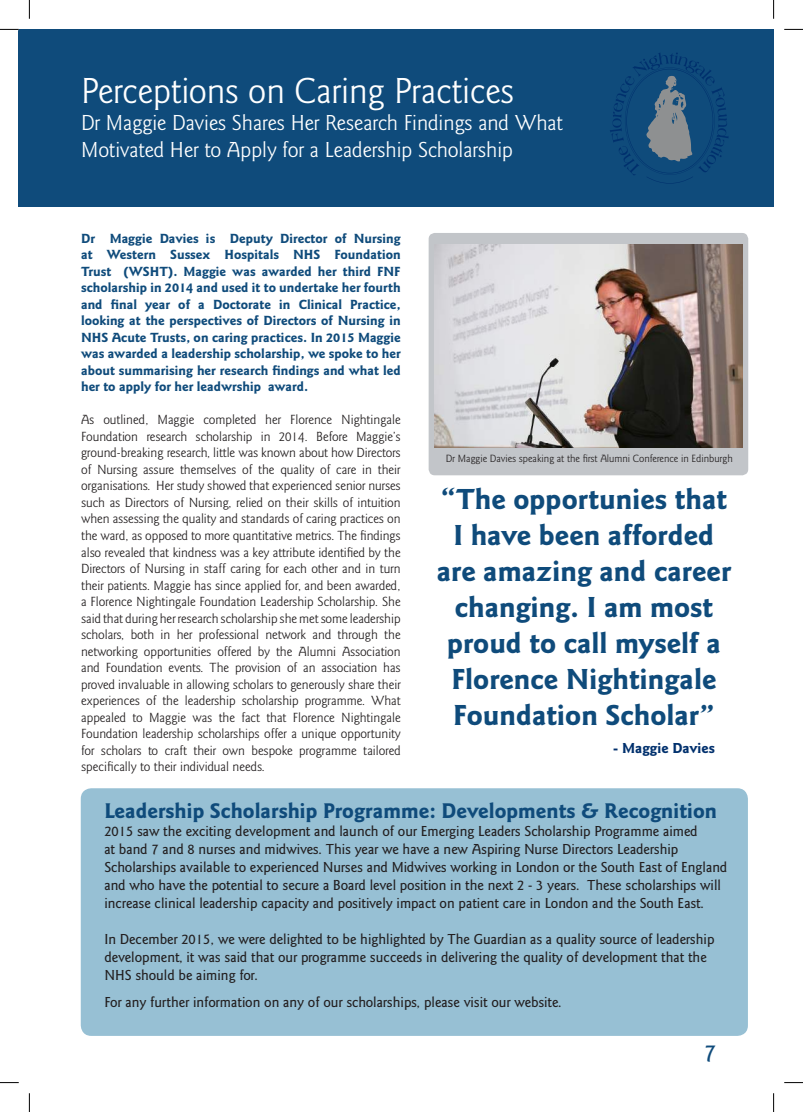
<style>
.page{position:relative;width:803px;height:1112px;background:#fff}
.page>*{position:absolute;margin:0;border:0;box-sizing:border-box;transform-origin:0 0}
.t1{font:37.5px "Goudy Sans Std";color:#fff}
.t2{font:700 30px/36px "Goudy Sans Std";color:#0f4b7b;text-align:center}
.t3{font:500 25px "Goudy Sans Std";color:#0f4b7b}
.t4{font:22.5px/27px "Goudy Sans Std";color:#fff}
.t5{font:700 22px "Goudy Sans Std";color:#0f4b7b}
.t6{font:500 15px/18px "Goudy Sans Std";color:#231f20}
.t7{font:700 15px "Goudy Sans Std";color:#00306d}
.t8{font:13.75px/16.5px "Goudy Sans Std";color:#231f20;text-align:justify}
.t9{font:700 13.75px/16.5px "Goudy Sans Std";color:#0f4b7b;text-align:justify}
.t10{font:10.88px "Goudy Sans Std";color:#231f20}
.s1{font-size:30px}
</style>
<div class="page">
<div style="left:19px;top:29px;width:10px;height:178px;background:#0f4b7b"></div>
<div style="left:29px;top:29px;width:744px;height:178px;background:#0f4b7b"></div>
<svg style="left:610px;top:53px;width:118px;height:131px"></svg>
<div style="left:429px;top:233px;width:319px;height:242px;background:#c2c5c9;border-radius:6px"></div>
<img style="left:434px;top:244px;width:308px;height:203px">
<div style="left:81px;top:788px;width:667px;height:247px;background:#97c0d4;border-radius:11px"></div>
<svg style="left:0;top:29px;width:19px;height:1px"></svg>
<svg style="left:784px;top:29px;width:19px;height:1px"></svg>
<svg style="left:0;top:1082px;width:19px;height:1px"></svg>
<svg style="left:784px;top:1082px;width:19px;height:1px"></svg>
<svg style="left:29px;top:0;width:1px;height:19px"></svg>
<svg style="left:29px;top:1093px;width:1px;height:18px"></svg>
<svg style="left:773px;top:0;width:1px;height:19px"></svg>
<svg style="left:773px;top:1093px;width:1px;height:18px"></svg>
<h1 class="t1" style="left:81px;top:70px;width:435px">Perceptions on Caring Practices</h1>
<h3 class="t4" style="left:81px;top:110px;width:483px">Dr Maggie Davies Shares Her Research Findings and What<br>Motivated Her to Apply for a Leadership Scholarship</h3>
<h3 class="t4" style="left:74px;top:119px;width:339px"><span class="s1">Title goes here -</span> Sub-title goes here</h3>
<p class="t9" style="left:81px;top:230px;width:321px">Dr Maggie Davies is Deputy Director of Nursing at Western Sussex Hospitals NHS Foundation Trust (WSHT). Maggie was awarded her third FNF scholarship in 2014 and used it to undertake her fourth and final year of a Doctorate in Clinical Practice, looking at the perspectives of Directors of Nursing in NHS Acute Trusts, on caring practices. In 2015 Maggie was awarded a leadership scholarship, we spoke to her about summarising her research findings and what led her to apply for her leadwrship award.</p>
<p class="t8" style="left:81px;top:412px;width:321px">As outlined, Maggie completed her Florence Nightingale Foundation research scholarship in 2014. Before Maggie’s ground-breaking research, little was known about how Directors of Nursing assure themselves of the quality of care in their organisations. Her study showed that experienced senior nurses such as Directors of Nursing, relied on their skills of intuition when assessing the quality and standards of caring practices on the ward, as opposed to more quantitative metrics. The findings also revealed that kindness was a key attribute identified by the Directors of Nursing in staff caring for each other and in turn their patients. Maggie has since applied for, and been awarded, a Florence Nightingale Foundation Leadership Scholarship. She said that during her research scholarship she met some leadership scholars, both in her professional network and through the networking opportunities offered by the Alumni Association and Foundation events. The provision of an association has proved invaluable in allowing scholars to generously share their experiences of the leadership scholarship programme. What appealed to Maggie was the fact that Florence Nightingale Foundation leadership scholarships offer a unique opportunity for scholars to craft their own bespoke programme tailored specifically to their individual needs.</p>
<p class="t10" style="left:446px;top:452px;width:288px">Dr Maggie Davies speaking at the first Alumni Conference in Edinburgh</p>
<h2 class="t2" style="left:437px;top:481px;width:296px">“The opportunies that<br>I have been afforded are amazing and career changing. I am most proud to call myself a<br>Florence Nightingale<br>Foundation Scholar”</h2>
<p class="t7" style="left:613px;top:739px;width:103px">- Maggie Davies</p>
<h3 class="t5" style="left:104px;top:798px;width:614px">Leadership Scholarship Programme: Developments &amp; Recognition</h3>
<p class="t6" style="left:104px;top:822px;width:624px">2015 saw the exciting development and launch of our Emerging Leaders Scholarship Programme aimed<br>at band 7 and 8 nurses and midwives. This year we have a new Aspiring Nurse Directors Leadership Scholarships available to experienced Nurses and Midwives working in London or the South East of England and who have the potential to secure a Board level position in the next 2 - 3 years. These scholarships will increase clinical leadership capacity and positively impact on patient care in London and the South East.</p>
<p class="t6" style="left:104px;top:930px;width:612px">In December 2015, we were delighted to be highlighted by The Guardian as a quality source of leadership development, it was said that our programme succeeds in delivering the quality of development that the<br>NHS should be aiming for.</p>
<p class="t6" style="left:104px;top:992px;width:459px">For any further information on any of our scholarships, please visit our website.</p>
<h3 class="t3" style="left:704px;top:1038px;width:14px">7</h3>
</div>
